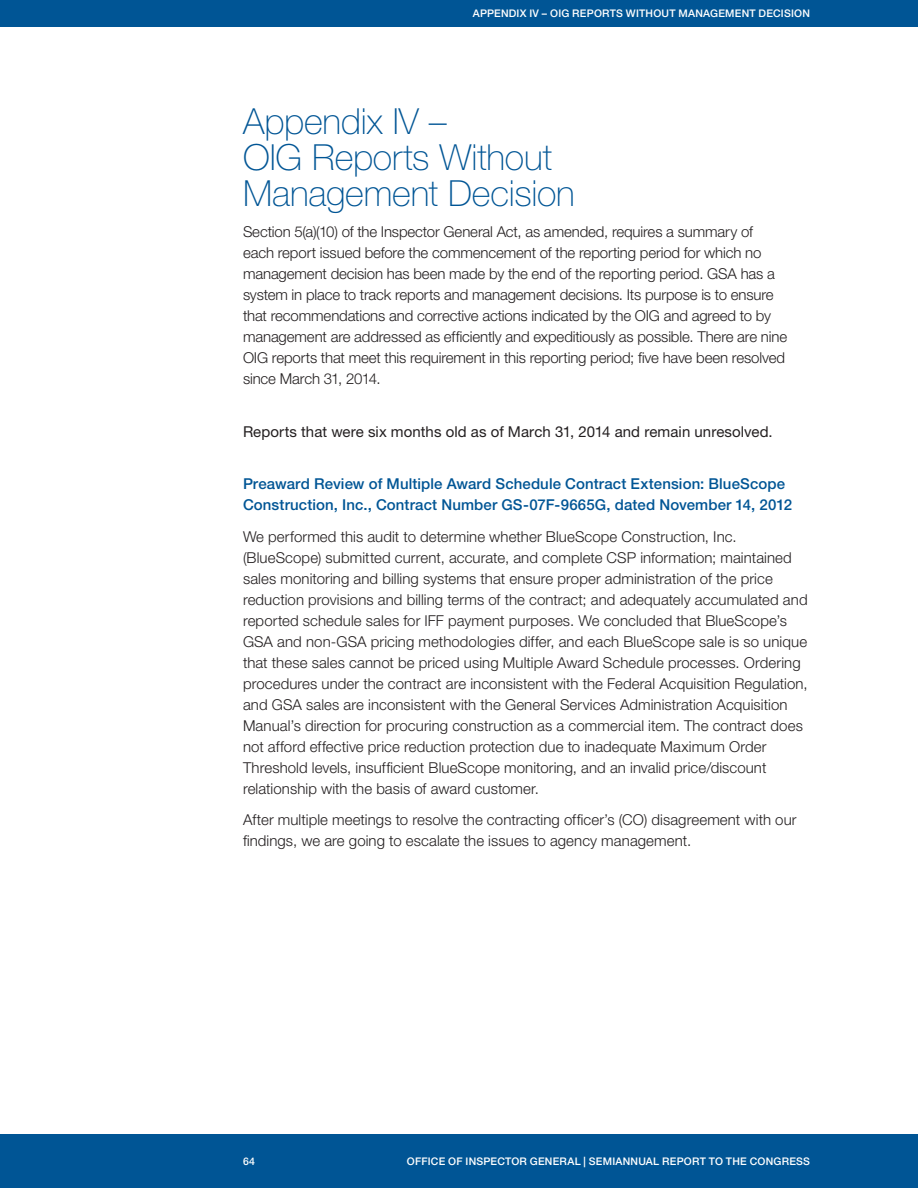
<style>
.page{position:relative;width:918px;height:1188px;background:#fff}
.page>*{position:absolute;margin:0;border:0;box-sizing:border-box;transform-origin:0 0}
._1_subhead{font:100 36px/36px "Helvetica Neue LT Std";letter-spacing:-.005em;color:#005595}
._3_text{font:300 15px/21px "Helvetica Neue LT Std";letter-spacing:.005em;color:#231f20}
.Report_headline{font:500 15px/21px "Helvetica Neue LT Std";letter-spacing:.005em;color:#005595}
.Report_Number{font:15px "Helvetica Neue LT Std";letter-spacing:.005em;color:#231f20}
.t1{font:500 10.5px "Helvetica Neue LT Std";letter-spacing:.02em;color:#fff}
</style>
<div class="page">
<div style="left:0;top:0;width:918px;height:27px;background:#005595"></div>
<div style="left:0;top:1134px;width:918px;height:54px;background:#005595"></div>
<p class="t1" style="left:473px;top:7px;width:339px">APPENDIX IV – OIG REPORTS WITHOUT MANAGEMENT DECISION</p>
<p class="_1_subhead" style="left:243px;top:103px;width:333px">Appendix IV –<br>OIG Reports Without<br>Management Decision</p>
<p class="_3_text" style="left:243px;top:221px;width:546px">Section 5(a)(10) of the Inspector General Act, as amended, requires a summary of each report issued before the commencement of the reporting period for which no management decision has been made by the end of the reporting period. GSA has a system in place to track reports and management decisions. Its purpose is to ensure that recommendations and corrective actions indicated by the OIG and agreed to by management are addressed as efficiently and expeditiously as possible. There are nine OIG reports that meet this requirement in this reporting period; five have been resolved since March 31, 2014.</p>
<p class="Report_Number" style="left:243px;top:422px;width:531px">Reports that were six months old as of March 31, 2014 and remain unresolved.</p>
<p class="Report_headline" style="left:243px;top:473px;width:551px">Preaward Review of Multiple Award Schedule Contract Extension: BlueScope<br>Construction, Inc., Contract Number GS-07F-9665G, dated November 14, 2012</p>
<p class="_3_text" style="left:243px;top:526px;width:566px">We performed this audit to determine whether BlueScope Construction, Inc. (BlueScope) submitted current, accurate, and complete CSP information; maintained sales monitoring and billing systems that ensure proper administration of the price reduction provisions and billing terms of the contract; and adequately accumulated and reported schedule sales for IFF payment purposes. We concluded that BlueScope’s GSA and non-GSA pricing methodologies differ, and each BlueScope sale is so unique that these sales cannot be priced using Multiple Award Schedule processes. Ordering procedures under the contract are inconsistent with the Federal Acquisition Regulation, and GSA sales are inconsistent with the General Services Administration Acquisition Manual’s direction for procuring construction as a commercial item. The contract does not afford effective price reduction protection due to inadequate Maximum Order Threshold levels, insufficient BlueScope monitoring, and an invalid price/discount relationship with the basis of award customer.</p>
<p class="_3_text" style="left:243px;top:809px;width:555px">After multiple meetings to resolve the contracting officer’s (CO) disagreement with our findings, we are going to escalate the issues to agency management.</p>
<p class="t1" style="left:243px;top:1155px;width:13px">64</p>
<p class="t1" style="left:407px;top:1155px;width:405px">OFFICE OF INSPECTOR GENERAL | SEMIANNUAL REPORT TO THE CONGRESS</p>
</div>
